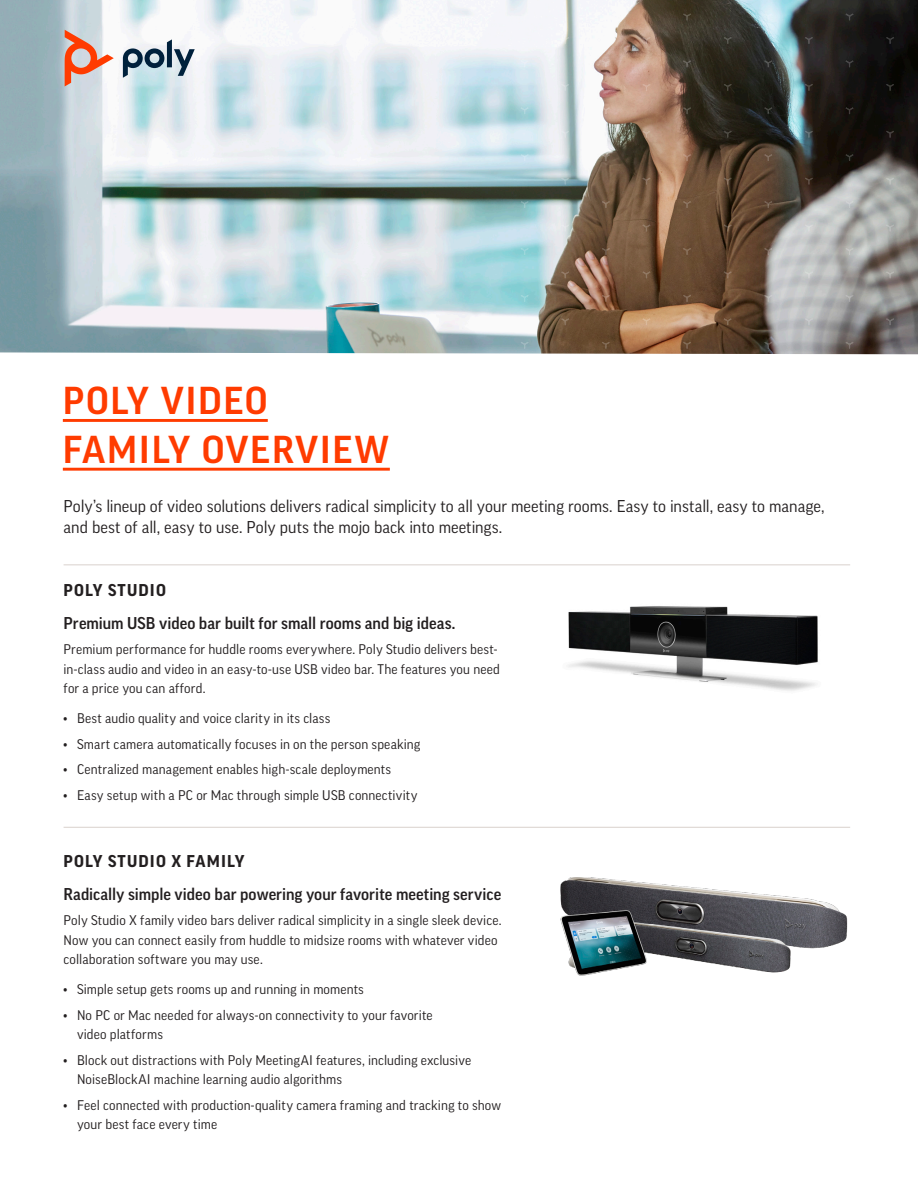
<style>
.page{position:relative;width:918px;height:1188px;background:#fff}
.page>*{position:absolute;margin:0;border:0;box-sizing:border-box;transform-origin:0 0}
.Cover_product_name_o{font:500 41.55px/48.8px "Good Headline Pro";letter-spacing:.04em;color:#ff3b00}
.body_copy{font:16.5px/21px "Good Pro";color:#231f20}
.body_copy-2{font:500 16.5px "Good Pro";color:#231f20}
.Category_subhead{font:700 16.5px "Good Pro";letter-spacing:.07em;color:#231f20}
.body_copy-3{font:13.5px/19.5px "Good Pro";letter-spacing:.01em;color:#231f20}
</style>
<div class="page">
<img style="left:0;top:0;width:918px;height:354px">
<svg style="left:520px;top:13px;width:9px;height:7px"></svg>
<svg style="left:601px;top:13px;width:10px;height:7px"></svg>
<svg style="left:682px;top:13px;width:10px;height:7px"></svg>
<svg style="left:561px;top:36px;width:9px;height:7px"></svg>
<svg style="left:642px;top:36px;width:9px;height:7px"></svg>
<svg style="left:520px;top:60px;width:9px;height:7px"></svg>
<svg style="left:561px;top:83px;width:9px;height:7px"></svg>
<svg style="left:520px;top:107px;width:9px;height:7px"></svg>
<svg style="left:601px;top:107px;width:10px;height:7px"></svg>
<svg style="left:601px;top:60px;width:10px;height:7px"></svg>
<svg style="left:642px;top:83px;width:9px;height:7px"></svg>
<svg style="left:682px;top:107px;width:10px;height:7px"></svg>
<svg style="left:682px;top:60px;width:10px;height:7px"></svg>
<svg style="left:561px;top:130px;width:9px;height:7px"></svg>
<svg style="left:520px;top:153px;width:9px;height:7px"></svg>
<svg style="left:561px;top:177px;width:9px;height:7px"></svg>
<svg style="left:520px;top:200px;width:9px;height:7px"></svg>
<svg style="left:561px;top:224px;width:9px;height:7px"></svg>
<svg style="left:601px;top:200px;width:10px;height:7px"></svg>
<svg style="left:601px;top:153px;width:10px;height:7px"></svg>
<svg style="left:520px;top:247px;width:9px;height:7px"></svg>
<svg style="left:601px;top:247px;width:10px;height:7px"></svg>
<svg style="left:642px;top:177px;width:9px;height:7px"></svg>
<svg style="left:642px;top:130px;width:9px;height:7px"></svg>
<svg style="left:642px;top:224px;width:9px;height:7px"></svg>
<svg style="left:682px;top:247px;width:10px;height:7px"></svg>
<svg style="left:682px;top:200px;width:10px;height:7px"></svg>
<svg style="left:682px;top:153px;width:10px;height:7px"></svg>
<svg style="left:561px;top:271px;width:9px;height:7px"></svg>
<svg style="left:642px;top:271px;width:9px;height:7px"></svg>
<svg style="left:520px;top:294px;width:9px;height:7px"></svg>
<svg style="left:561px;top:318px;width:9px;height:7px"></svg>
<svg style="left:520px;top:341px;width:9px;height:7px"></svg>
<svg style="left:601px;top:341px;width:10px;height:7px"></svg>
<svg style="left:601px;top:294px;width:10px;height:7px"></svg>
<svg style="left:642px;top:318px;width:9px;height:7px"></svg>
<svg style="left:682px;top:341px;width:10px;height:7px"></svg>
<svg style="left:682px;top:294px;width:10px;height:7px"></svg>
<svg style="left:764px;top:13px;width:9px;height:7px"></svg>
<svg style="left:845px;top:13px;width:9px;height:7px"></svg>
<svg style="left:723px;top:36px;width:9px;height:7px"></svg>
<svg style="left:804px;top:36px;width:10px;height:7px"></svg>
<svg style="left:885px;top:36px;width:10px;height:7px"></svg>
<svg style="left:764px;top:60px;width:9px;height:7px"></svg>
<svg style="left:804px;top:83px;width:10px;height:7px"></svg>
<svg style="left:764px;top:107px;width:9px;height:7px"></svg>
<svg style="left:723px;top:83px;width:9px;height:7px"></svg>
<svg style="left:845px;top:107px;width:9px;height:7px"></svg>
<svg style="left:845px;top:60px;width:9px;height:7px"></svg>
<svg style="left:885px;top:83px;width:10px;height:7px"></svg>
<svg style="left:723px;top:130px;width:9px;height:7px"></svg>
<svg style="left:804px;top:130px;width:10px;height:7px"></svg>
<svg style="left:764px;top:153px;width:9px;height:7px"></svg>
<svg style="left:804px;top:177px;width:10px;height:7px"></svg>
<svg style="left:764px;top:200px;width:9px;height:7px"></svg>
<svg style="left:723px;top:177px;width:9px;height:7px"></svg>
<svg style="left:723px;top:224px;width:9px;height:7px"></svg>
<svg style="left:804px;top:224px;width:10px;height:7px"></svg>
<svg style="left:845px;top:200px;width:9px;height:7px"></svg>
<svg style="left:845px;top:153px;width:9px;height:7px"></svg>
<svg style="left:764px;top:247px;width:9px;height:7px"></svg>
<svg style="left:845px;top:247px;width:9px;height:7px"></svg>
<svg style="left:885px;top:177px;width:10px;height:7px"></svg>
<svg style="left:885px;top:130px;width:10px;height:7px"></svg>
<svg style="left:885px;top:224px;width:10px;height:7px"></svg>
<svg style="left:723px;top:271px;width:9px;height:7px"></svg>
<svg style="left:804px;top:271px;width:10px;height:7px"></svg>
<svg style="left:885px;top:271px;width:10px;height:7px"></svg>
<svg style="left:764px;top:294px;width:9px;height:7px"></svg>
<svg style="left:804px;top:318px;width:10px;height:7px"></svg>
<svg style="left:764px;top:341px;width:9px;height:7px"></svg>
<svg style="left:723px;top:318px;width:9px;height:7px"></svg>
<svg style="left:845px;top:341px;width:9px;height:7px"></svg>
<svg style="left:845px;top:294px;width:9px;height:7px"></svg>
<svg style="left:885px;top:318px;width:10px;height:7px"></svg>
<svg style="left:123px;top:39px;width:72px;height:39px"></svg>
<svg style="left:65px;top:30px;width:49px;height:56px"></svg>
<hr style="left:63px;top:419px;width:205px;height:3px;background:#ff3b00">
<hr style="left:63px;top:468px;width:327px;height:3px;background:#ff3b00">
<img style="left:568px;top:606px;width:250px;height:85px">
<img style="left:560px;top:878px;width:288px;height:98px">
<hr style="left:64px;top:827px;width:786px;height:1px;background:#d9d2cd">
<hr style="left:64px;top:564px;width:786px;height:1px;background:#d9d2cd">
<p class="Cover_product_name_o" style="left:63px;top:377px;width:328px">POLY VIDEO<br>FAMILY OVERVIEW</p>
<p class="body_copy" style="left:64px;top:496px;width:762px">Poly’s lineup of video solutions delivers radical simplicity to all your meeting rooms. Easy to install, easy to manage, and best of all, easy to use. Poly puts the mojo back into meetings.</p>
<p class="Category_subhead" style="left:64px;top:581px;width:104px">POLY STUDIO</p>
<p class="body_copy-2" style="left:64px;top:613px;width:393px">Premium USB video bar built for small rooms and big ideas.</p>
<p class="body_copy-3" style="left:64px;top:640px;width:438px">Premium performance for huddle rooms everywhere. Poly Studio delivers best&shy;in-class audio and video in an easy-to-use USB video bar. The features you need for a price you can afford.</p>
<p class="body_copy-3" style="left:64px;top:709px;width:268px">• Best audio quality and voice clarity in its class</p>
<p class="body_copy-3" style="left:64px;top:734px;width:359px">• Smart camera automatically focuses in on the person speaking</p>
<p class="body_copy-3" style="left:64px;top:760px;width:329px">• Centralized management enables high-scale deployments</p>
<p class="body_copy-3" style="left:64px;top:785px;width:356px">• Easy setup with a PC or Mac through simple USB connectivity</p>
<p class="Category_subhead" style="left:64px;top:852px;width:182px">POLY STUDIO X FAMILY</p>
<p class="body_copy-2" style="left:64px;top:884px;width:439px">Radically simple video bar powering your favorite meeting service</p>
<p class="body_copy-3" style="left:64px;top:910px;width:440px">Poly Studio X family video bars deliver radical simplicity in a single sleek device.<br>Now you can connect easily from huddle to midsize rooms with whatever video collaboration software you may use.</p>
<p class="body_copy-3" style="left:64px;top:979px;width:302px">• Simple setup gets rooms up and running in moments</p>
<p class="body_copy-3" style="left:77px;top:1005px;width:357px;text-indent:-14px">• No PC or Mac needed for always-on connectivity to your favorite video platforms</p>
<p class="body_copy-3" style="left:77px;top:1050px;width:396px;text-indent:-14px">• Block out distractions with Poly MeetingAI features, including exclusive<br>NoiseBlockAI machine learning audio algorithms</p>
<p class="body_copy-3" style="left:77px;top:1095px;width:426px;text-indent:-14px">• Feel connected with production-quality camera framing and tracking to show your best face every time</p>
</div>
